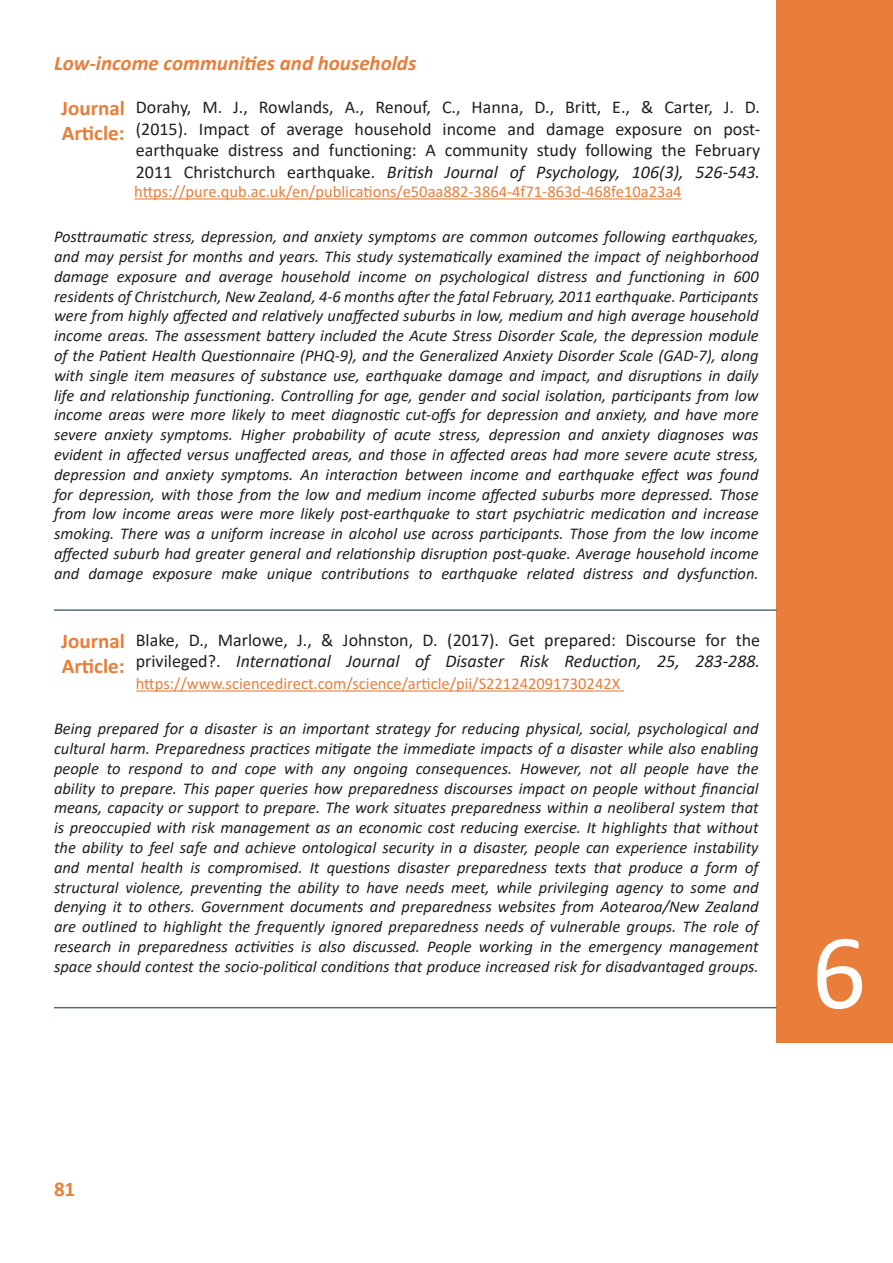
<style>
.page{position:relative;width:893px;height:1263px;background:#fff}
.page>*{position:absolute;margin:0;border:0;box-sizing:border-box;transform-origin:0 0}
.t1{font:108px "Calibri";color:#fff}
.Bold_Orange_Italics{font:italic 700 21px "Calibri";color:#ea7d3a}
.Bold_Orange_Text{font:700 21px/25.2px "Calibri";color:#ea7d3a}
.Justified_Title_Text{font:18px/21.6px "Calibri";color:#231f20;text-align:justify}
.Main_Body_11px{font:italic 16.5px/19.8px "Calibri";color:#231f20;text-align:justify}
.Weblink_Orange_ULine{font:16.5px "Calibri";color:#ea7d3a}
.s1{font-style:italic}
</style>
<div class="page">
<div style="left:777px;top:877px;width:116px;height:166px;background:#ea7d3a"></div>
<div style="left:777px;top:709px;width:116px;height:170px;background:#ea7d3a"></div>
<div style="left:777px;top:528px;width:116px;height:185px;background:#ea7d3a"></div>
<div style="left:777px;top:0;width:116px;height:547px;background:#ea7d3a"></div>
<hr style="left:134px;top:198px;width:548px;height:1px;background:#ea7d3a">
<hr style="left:54px;top:609px;width:723px;height:2px;background:#556c78">
<hr style="left:136px;top:690px;width:488px;height:1px;background:#ea7d3a">
<hr style="left:54px;top:1007px;width:723px;height:1px;background:#556c78">
<p class="Bold_Orange_Italics" style="left:54px;top:48px;width:364px">Low-income communities and households</p>
<p class="Bold_Orange_Text" style="left:61px;top:95px;width:65px">Journal<br>Article:</p>
<p class="Justified_Title_Text" style="left:136px;top:96px;width:626px">Dorahy, M. J., Rowlands, A., Renouf, C., Hanna, D., Britt, E., &amp; Carter, J. D. (2015). Impact of average household income and damage exposure on post‐ earthquake distress and functioning: A community study following the February 2011 Christchurch earthquake. <span class="s1">British Journal of Psychology, 106(3), 526-543.</span></p>
<p class="Weblink_Orange_ULine" style="left:134px;top:180px;width:549px">https://pure.qub.ac.uk/en/publications/e50aa882-3864-4f71-863d-468fe10a23a4</p>
<p class="Main_Body_11px" style="left:54px;top:226px;width:706px">Posttraumatic stress, depression, and anxiety symptoms are common outcomes following earthquakes, and may persist for months and years. This study systematically examined the impact of neighborhood damage exposure and average household income on psychological distress and functioning in 600 residents of Christchurch, New Zealand, 4-6 months after the fatal February, 2011 earthquake. Participants were from highly affected and relatively unaffected suburbs in low, medium and high average household income areas. The assessment battery included the Acute Stress Disorder Scale, the depression module of the Patient Health Questionnaire (PHQ-9), and the Generalized Anxiety Disorder Scale (GAD-7), along with single item measures of substance use, earthquake damage and impact, and disruptions in daily life and relationship functioning. Controlling for age, gender and social isolation, participants from low income areas were more likely to meet diagnostic cut-offs for depression and anxiety, and have more severe anxiety symptoms. Higher probability of acute stress, depression and anxiety diagnoses was evident in affected versus unaffected areas, and those in affected areas had more severe acute stress, depression and anxiety symptoms. An interaction between income and earthquake effect was found for depression, with those from the low and medium income affected suburbs more depressed. Those from low income areas were more likely post-earthquake to start psychiatric medication and increase smoking. There was a uniform increase in alcohol use across participants. Those from the low income affected suburb had greater general and relationship disruption post-quake. Average household income and damage exposure make unique contributions to earthquake related distress and dysfunction.</p>
<p class="Bold_Orange_Text" style="left:61px;top:628px;width:65px">Journal<br>Article:</p>
<p class="Justified_Title_Text" style="left:136px;top:628px;width:626px">Blake, D., Marlowe, J., &amp; Johnston, D. (2017). Get prepared: Discourse for the privileged?. <span class="s1">International Journal of Disaster Risk Reduction, 25, 283-288.</span></p>
<p class="Weblink_Orange_ULine" style="left:136px;top:672px;width:486px">https://www.sciencedirect.com/science/article/pii/S221242091730242X</p>
<p class="Main_Body_11px" style="left:54px;top:718px;width:706px">Being prepared for a disaster is an important strategy for reducing physical, social, psychological and cultural harm. Preparedness practices mitigate the immediate impacts of a disaster while also enabling people to respond to and cope with any ongoing consequences. However, not all people have the ability to prepare. This paper queries how preparedness discourses impact on people without financial means, capacity or support to prepare. The work situates preparedness within a neoliberal system that is preoccupied with risk management as an economic cost reducing exercise. It highlights that without the ability to feel safe and achieve ontological security in a disaster, people can experience instability and mental health is compromised. It questions disaster preparedness texts that produce a form of structural violence, preventing the ability to have needs meet, while privileging agency to some and denying it to others. Government documents and preparedness websites from Aotearoa/New Zealand are outlined to highlight the frequently ignored preparedness needs of vulnerable groups. The role of research in preparedness activities is also discussed. People working in the emergency management space should contest the socio-political conditions that produce increased risk for disadvantaged groups.</p>
<h1 class="t1" style="left:812px;top:897px;width:56px">6</h1>
<p class="Bold_Orange_Text" style="left:54px;top:1176px;width:23px">81</p>
</div>
